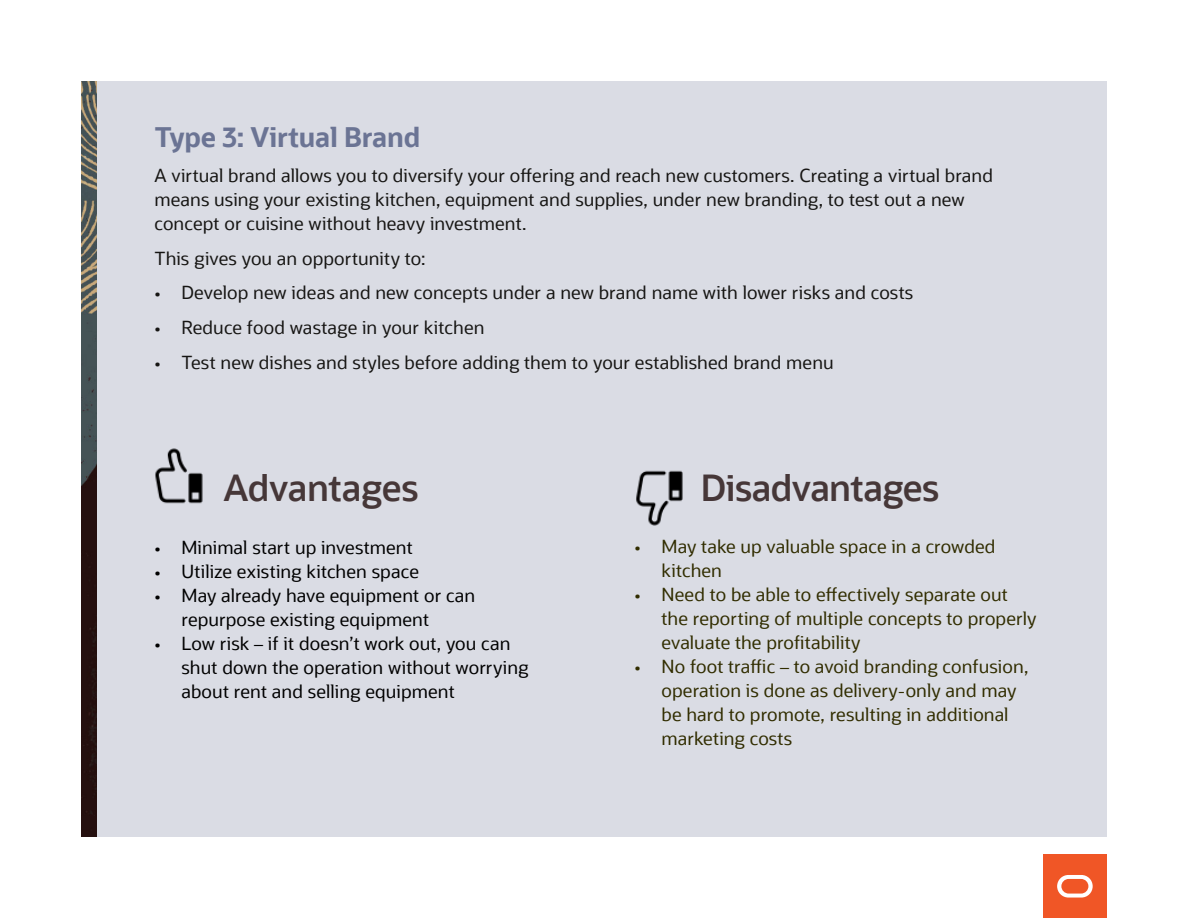
<style>
.page{position:relative;width:1188px;height:918px;background:#fff}
.page>*{position:absolute;margin:0;border:0;box-sizing:border-box;transform-origin:0 0}
.t1{font:600 36px "Oracle Sans";letter-spacing:-.015em;color:#463738}
.t2{font:700 27px "Oracle Sans";letter-spacing:-.01em;color:#6b7494}
.t3{font:18px/24px "Oracle Sans";letter-spacing:.005em;color:#161513}
.t4{font:18px/24px "Oracle Sans";letter-spacing:.005em;color:#312d00}
.t5{font:18px/24px "Oracle Sans";letter-spacing:.005em;color:#000}
</style>
<div class="page">
<div style="left:89px;top:81px;width:1018px;height:756px;background:#dadce4"></div>
<img style="left:81px;top:81px;width:15px;height:756px">
<img style="left:155px;top:449px;width:48px;height:55px">
<img style="left:636px;top:470px;width:47px;height:55px">
<div style="left:1043px;top:855px;width:64px;height:63px;background:#f05626"></div>
<svg style="left:1057px;top:875px;width:36px;height:23px"></svg>
<h2 class="t2" style="left:154px;top:120px;width:267px">Type 3: Virtual Brand</h2>
<p class="t3" style="left:154px;top:163px;width:840px">A virtual brand allows you to diversify your offering and reach new customers. Creating a virtual brand means using your existing kitchen, equipment and supplies, under new branding, to test out a new concept or cuisine without heavy investment.</p>
<p class="t3" style="left:154px;top:246px;width:273px">This gives you an opportunity to:</p>
<p class="t3" style="left:154px;top:281px;width:760px">• Develop new ideas and new concepts under a new brand name with lower risks and costs</p>
<p class="t3" style="left:154px;top:316px;width:332px">• Reduce food wastage in your kitchen</p>
<p class="t3" style="left:154px;top:351px;width:681px">• Test new dishes and styles before adding them to your established brand menu</p>
<h1 class="t1" style="left:224px;top:466px;width:196px">Advantages</h1>
<p class="t5" style="left:154px;top:535px;width:260px">• Minimal start up investment</p>
<p class="t5" style="left:154px;top:559px;width:266px">• Utilize existing kitchen space</p>
<p class="t5" style="left:181px;top:583px;width:295px;text-indent:-27px">• May already have equipment or can repurpose existing equipment</p>
<p class="t5" style="left:181px;top:631px;width:349px;text-indent:-27px">• Low risk – if it doesn’t work out, you can shut down the operation without worrying</p>
<p class="t5" style="left:181px;top:679px;width:275px">about rent and selling equipment</p>
<h1 class="t1" style="left:701px;top:466px;width:240px">Disadvantages</h1>
<p class="t4" style="left:662px;top:534px;width:336px;text-indent:-27px">• May take up valuable space in a crowded kitchen</p>
<p class="t4" style="left:662px;top:582px;width:377px;text-indent:-27px">• Need to be able to effectively separate out the reporting of multiple concepts to properly evaluate the profitability</p>
<p class="t4" style="left:662px;top:654px;width:369px;text-indent:-27px">• No foot traffic – to avoid branding confusion, operation is done as delivery-only and may be hard to promote, resulting in additional marketing costs</p>
</div>
